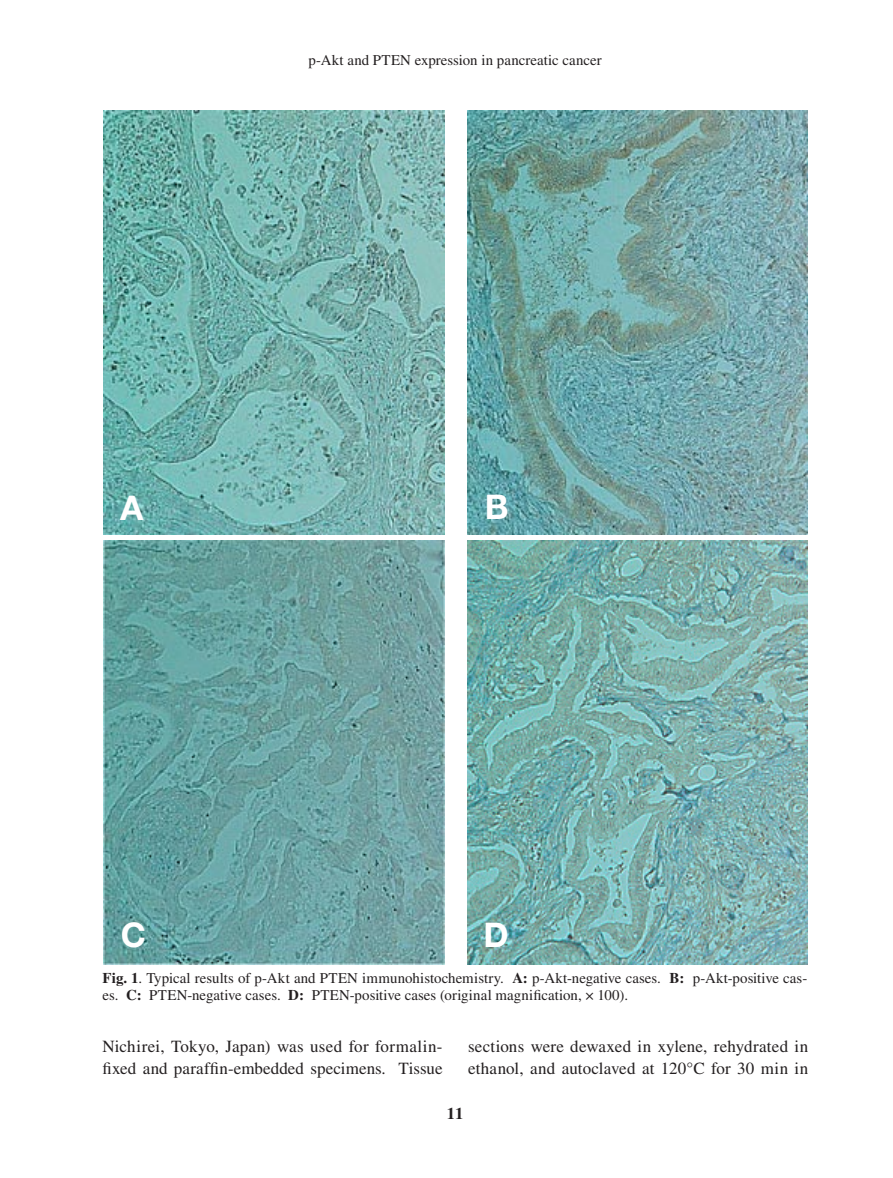
<style>
.page{position:relative;width:893px;height:1178px;background:#fff}
.page>*{position:absolute;margin:0;border:0;box-sizing:border-box;transform-origin:0 0}
.t1{font:700 34.05px "Helvetica Neue LT Std";color:#fff}
.t2{font:16.95px/21.3px "Times LT Std";letter-spacing:.01em;color:#231f20}
.t3{font:700 16.5px "Times LT Std";color:#231f20}
.t4{font:14.85px/17px "Times LT Std";color:#231f20}
.s1{font-weight:700}
</style>
<div class="page">
<img style="left:104px;top:110px;width:340px;height:425px">
<img style="left:467px;top:110px;width:341px;height:425px">
<img style="left:104px;top:540px;width:340px;height:425px">
<img style="left:467px;top:540px;width:341px;height:425px">
<p class="t4" style="left:308px;top:52px;width:295px">p-Akt and PTEN expression in pancreatic cancer</p>
<h1 class="t1" style="left:120px;top:486px;width:25px">A</h1>
<h1 class="t1" style="left:485px;top:486px;width:25px">B</h1>
<h1 class="t1" style="left:121px;top:914px;width:27px">C</h1>
<h1 class="t1" style="left:484px;top:914px;width:27px">D</h1>
<p class="t4" style="left:103px;top:969px;width:706px"><span class="s1">Fig. 1</span>. Typical results of p-Akt and PTEN immunohistochemistry. <span class="s1">A:</span> p-Akt-negative cases. <span class="s1">B:</span> p-Akt-positive cas&shy;es. <span class="s1">C:</span> PTEN-negative cases. <span class="s1">D:</span> PTEN-positive cases (original magnification, × 100).</p>
<p class="t2" style="left:102px;top:1036px;width:342px">Nichirei, Tokyo, Japan) was used for formalin&shy;fixed and paraffin-embedded specimens. Tissue</p>
<p class="t2" style="left:468px;top:1036px;width:342px">sections were dewaxed in xylene, rehydrated in ethanol, and autoclaved at 120°C for 30 min in</p>
<p class="t3" style="left:447px;top:1103px;width:18px">11</p>
</div>
